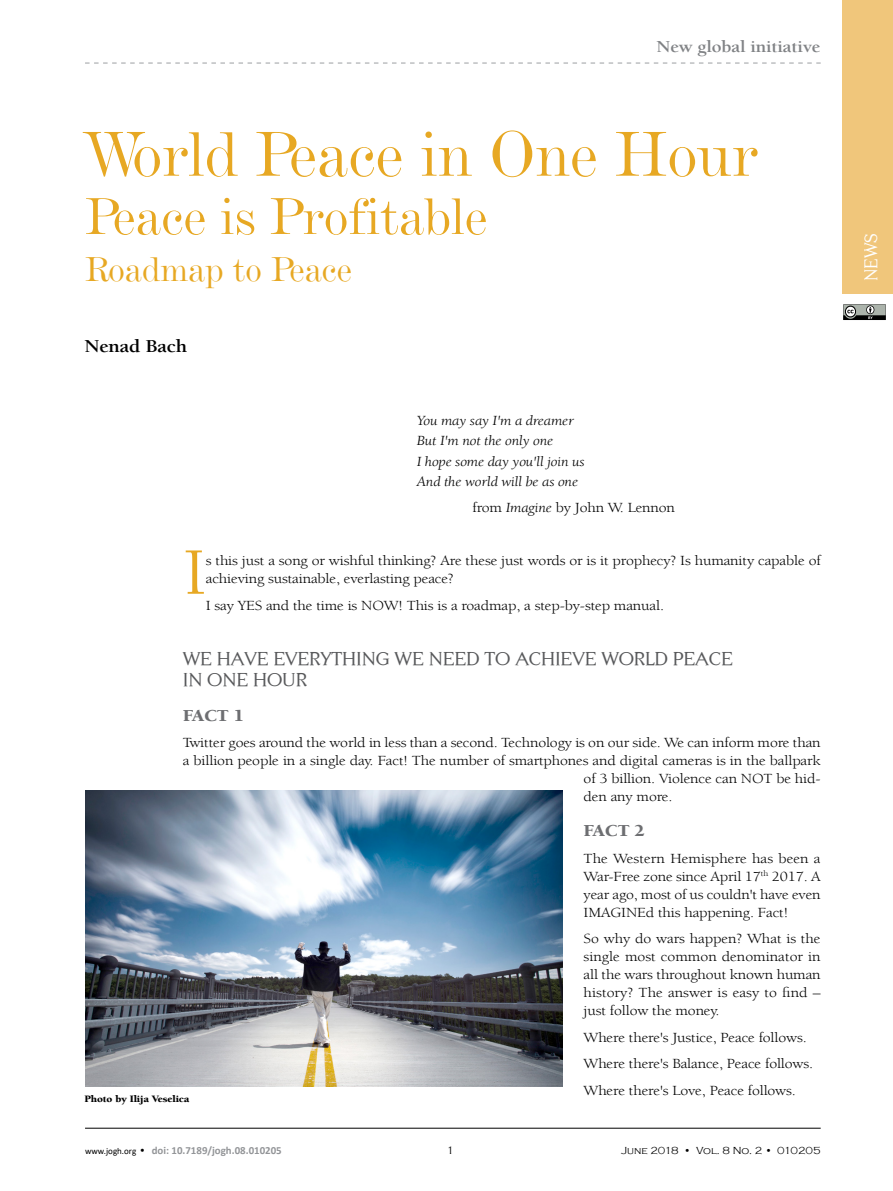
<style>
.page{position:relative;width:893px;height:1191px;background:#fff}
.page>*{position:absolute;margin:0;border:0;box-sizing:border-box;transform-origin:0 0}
.t1{font:68.1px "Berkeley Std";color:#e7a823;scale:1.11 1}
.t2{font:66px "De Vinne BT";color:#e7a823}
.t3{font:54px "De Vinne BT";color:#e7a823}
.t4{font:36px "De Vinne BT";color:#e7a823}
.t5{font:18.6px/21px "Centabel";letter-spacing:-.01em;color:#58595b;scale:1.11 1}
.t6{font:700 18.6px "Berkeley Std";letter-spacing:-.01em;color:#000;scale:1.11 1}
.t7{font:18px "Centabel";color:#fff}
.t8{font:700 17.1px "Berkeley Std";letter-spacing:-.01em;color:#808285;scale:1.11 1}
.t9{font:900 17.1px "Berkeley Std";letter-spacing:-.01em;color:#6d6e71;scale:1.11 1}
.t10{font:14.25px/18px "Berkeley Std";letter-spacing:-.01em;color:#000;scale:1.11 1}
.t11{font:italic 14.25px/20.1px "Berkeley Std";letter-spacing:-.01em;color:#000;scale:1.11 1}
.t12{font:700 10.95px "Calibri";color:#939598}
.t13{font:300 10.95px "Copperplate Gothic";color:#000}
.t14{font:300 10.5px "Copperplate Gothic";color:#000}
.t15{font:900 10.05px "Berkeley Std";letter-spacing:-.01em;color:#000;scale:1.11 1}
.s1{font-style:italic}
.s2{font-weight:400;font-size:9px;color:#000}
.s3{font-family:"Copperplate Gothic";font-weight:300;color:#000}
</style>
<div class="page">
<div style="left:842px;top:0;width:51px;height:293px;background:#f0c67b"></div>
<hr style="left:85px;top:1128px;width:736px;height:1px;background:#000">
<svg style="left:85px;top:62px;width:736px;height:2px"></svg>
<svg style="left:843px;top:304px;width:43px;height:16px"></svg>
<img style="left:85px;top:790px;width:477px;height:296px">
<p class="t8" style="left:656px;top:38px;width:149px">New global initiative</p>
<h2 class="t2" style="left:85px;top:114px;width:674px">World Peace in One Hour</h2>
<h3 class="t3" style="left:85px;top:183px;width:404px">Peace is Profitable</h3>
<h3 class="t4" style="left:85px;top:248px;width:268px">Roadmap to Peace</h3>
<h3 class="t6" style="left:84px;top:336px;width:94px">Nenad Bach</h3>
<p class="t11" style="left:417px;top:411px;width:153px">You may say I'm a dreamer<br>But I'm not the only one<br>I hope some day you'll join us<br>And the world will be as one</p>
<p class="t10" style="left:472px;top:499px;width:184px">from <span class="s1">Imagine</span> by John W. Lennon</p>
<h1 class="t1" style="left:183px;top:536px;width:23px">I</h1>
<p class="t10" style="left:206px;top:552px;width:555px">s this just a song or wishful thinking? Are these just words or is it prophecy? Is humanity capable of achieving sustainable, everlasting peace?</p>
<p class="t10" style="left:206px;top:596px;width:414px">I say YES and the time is NOW! This is a roadmap, a step-by-step manual.</p>
<h3 class="t5" style="left:183px;top:647px;width:497px">WE HAVE EVERYTHING WE NEED TO ACHIEVE WORLD PEACE<br>IN ONE HOUR</h3>
<p class="t9" style="left:183px;top:706px;width:57px">FACT 1</p>
<p class="t10" style="left:183px;top:734px;width:576px">Twitter goes around the world in less than a second. Technology is on our side. We can inform more than</p>
<p class="t10" style="left:183px;top:752px;width:576px">a billion people in a single day. Fact! The number of smartphones and digital cameras is in the ballpark</p>
<p class="t10" style="left:584px;top:770px;width:215px">of 3 billion. Violence can NOT be hid-</p>
<p class="t10" style="left:584px;top:788px;width:82px">den any more.</p>
<p class="t9" style="left:584px;top:822px;width:57px">FACT 2</p>
<p class="t10" style="left:584px;top:849px;width:215px;text-align:justify">The Western Hemisphere has been a War-Free zone since April 17<sup>th</sup> 2017. A year ago, most of us couldn't have even IMAGINEd this happening. Fact!</p>
<p class="t10" style="left:584px;top:930px;width:215px;text-align:justify">So why do wars happen? What is the single most common denominator in all the wars throughout known human history? The answer is easy to find – just follow the money.</p>
<p class="t10" style="left:584px;top:1024px;width:208px;line-height:26.5px">Where there's Justice, Peace follows.<br>Where there's Balance, Peace follows.<br>Where there's Love, Peace follows.</p>
<p class="t15" style="left:84px;top:1093px;width:96px">Photo by Ilija Veselica</p>
<p class="t12" style="left:85px;top:1142px;width:198px"><span class="s2">www.jogh.org</span> <span class="s3">•</span> doi: 10.7189/jogh.08.010205</p>
<p class="t13" style="left:447px;top:1144px;width:9px">1</p>
<p class="t14" style="left:621px;top:1144px;width:201px">June 2018 • Vol. 8 No. 2 • 010205</p>
<p class="t7" style="left:860px;top:281px;width:50px;rotate:-90deg">NEWS</p>
</div>
